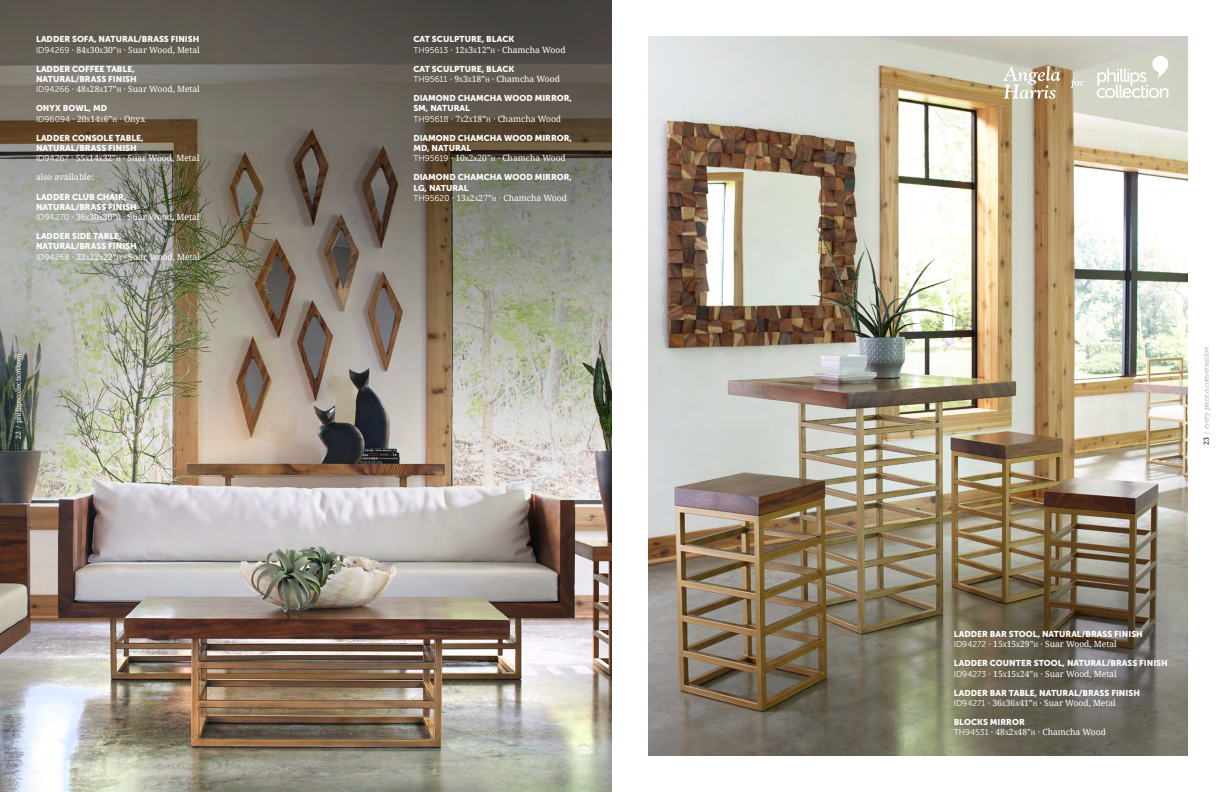
<style>
.page{position:relative;width:1224px;height:792px;background:#fff}
.page>*{position:absolute;margin:0;border:0;box-sizing:border-box;transform-origin:0 0}
.t1{font:8.5px "Droid Serif";color:#fff}
.t2{font:8.5px/10.2px "Museo Sans 900";color:#fff}
.t3{font:8.5px "Droid Serif";color:#fff}
.t4{font:italic 7px "Droid Serif";letter-spacing:-.025em;color:#b1b4b6}
.t5{font:7px "Droid Serif";letter-spacing:-.025em;color:#fff}
.s1{font-family:"Museo Sans 300"}
.s2{font-style:inherit}
.s3{font-size:5.9px}
.s4{font-style:normal;color:#000}
.s5{font-style:normal}
</style>
<div class="page">
<img style="left:0;top:0;width:612px;height:792px">
<img style="left:648px;top:36px;width:540px;height:720px">
<svg style="left:1071px;top:78px;width:13px;height:10px"></svg>
<svg style="left:1003px;top:66px;width:57px;height:33px;background:#c6b8a1"></svg>
<svg style="left:1097px;top:56px;width:72px;height:42px"></svg>
<p class="t2" style="left:36px;top:34px;width:165px">LADDER SOFA, NATURAL/BRASS FINISH</p>
<p class="t1" style="left:36px;top:44px;width:165px"><span class="s1">ID94269</span> <span class="s2">· 84</span><span class="s3">X</span><span class="s2">30</span><span class="s3">X</span><span class="s2">30”</span><span class="s3">H</span> <span class="s2">·</span> Suar Wood, Metal</p>
<p class="t2" style="left:36px;top:64px;width:102px">LADDER COFFEE TABLE,<br>NATURAL/BRASS FINISH</p>
<p class="t1" style="left:36px;top:83px;width:165px"><span class="s1">ID94266</span> <span class="s2">· 48</span><span class="s3">X</span><span class="s2">28</span><span class="s3">X</span><span class="s2">17”</span><span class="s3">H</span> <span class="s2">·</span> Suar Wood, Metal</p>
<p class="t2" style="left:36px;top:103px;width:73px">ONYX BOWL, MD</p>
<p class="t3" style="left:36px;top:113px;width:111px"><span class="s1">ID96094</span> · 20<span class="s3">X</span>14<span class="s3">X</span>6”<span class="s3">H</span> · <span class="s2">Onyx</span></p>
<p class="t2" style="left:36px;top:133px;width:109px">LADDER CONSOLE TABLE,<br>NATURAL/BRASS FINISH</p>
<p class="t1" style="left:36px;top:152px;width:165px"><span class="s1">ID94267</span> <span class="s2">· 55</span><span class="s3">X</span><span class="s2">14</span><span class="s3">X</span><span class="s2">32”</span><span class="s3">H</span> <span class="s2">·</span> Suar Wood, Metal</p>
<p class="t1" style="left:36px;top:171px;width:59px">also available:</p>
<p class="t2" style="left:36px;top:191px;width:102px">LADDER CLUB CHAIR,<br>NATURAL/BRASS FINISH</p>
<p class="t1" style="left:36px;top:211px;width:165px"><span class="s1">ID94270</span> <span class="s2">· 36</span><span class="s3">X</span><span class="s2">30</span><span class="s3">X</span><span class="s2">30”</span><span class="s3">H</span> <span class="s2">·</span> Suar Wood, Metal</p>
<p class="t2" style="left:36px;top:231px;width:102px">LADDER SIDE TABLE,<br>NATURAL/BRASS FINISH</p>
<p class="t1" style="left:36px;top:251px;width:166px"><span class="s1">ID94268</span> <span class="s2">· 22</span><span class="s3">X</span><span class="s2">22</span><span class="s3">X</span><span class="s2">22”</span><span class="s3">H</span> <span class="s2">·</span> Suar Wood, Metal</p>
<p class="t5" style="left:13px;top:439px;width:87px;rotate:-90deg">22 / phillipscollection.com</p>
<p class="t2" style="left:413px;top:34px;width:103px">CAT SCULPTURE, BLACK</p>
<p class="t1" style="left:413px;top:44px;width:154px"><span class="s1">TH95613</span> <span class="s2">· 12</span><span class="s3">X</span><span class="s2">3</span><span class="s3">X</span><span class="s2">12”</span><span class="s3">H</span> <span class="s2">·</span> Chamcha Wood</p>
<p class="t2" style="left:413px;top:64px;width:103px">CAT SCULPTURE, BLACK</p>
<p class="t1" style="left:413px;top:73px;width:148px"><span class="s1">TH95611</span> <span class="s2">· 9</span><span class="s3">X</span><span class="s2">3</span><span class="s3">X</span><span class="s2">18”</span><span class="s3">H</span> <span class="s2">·</span> Chamcha Wood</p>
<p class="t2" style="left:413px;top:93px;width:160px">DIAMOND CHAMCHA WOOD MIRROR,<br>SM, NATURAL</p>
<p class="t1" style="left:413px;top:113px;width:149px"><span class="s1">TH95618</span> <span class="s2">· 7</span><span class="s3">X</span><span class="s2">2</span><span class="s3">X</span><span class="s2">18”</span><span class="s3">H</span> <span class="s2">·</span> Chamcha Wood</p>
<p class="t2" style="left:413px;top:133px;width:160px">DIAMOND CHAMCHA WOOD MIRROR,<br>MD, NATURAL</p>
<p class="t1" style="left:413px;top:152px;width:154px"><span class="s1">TH95619</span> <span class="s2">· 10</span><span class="s3">X</span><span class="s2">2</span><span class="s3">X</span><span class="s2">20”</span><span class="s3">H</span> <span class="s2">·</span> Chamcha Wood</p>
<p class="t2" style="left:413px;top:172px;width:160px">DIAMOND CHAMCHA WOOD MIRROR,<br>LG, NATURAL</p>
<p class="t1" style="left:413px;top:192px;width:155px"><span class="s1">TH95620</span> <span class="s2">· 13</span><span class="s3">X</span><span class="s2">2</span><span class="s3">X</span><span class="s2">27”</span><span class="s3">H</span> <span class="s2">·</span> Chamcha Wood</p>
<p class="t4" style="left:1201px;top:445px;width:99px;rotate:-90deg"><span class="s4">23</span> <span class="s5">/</span> every piece a conversation</p>
<p class="t2" style="left:954px;top:629px;width:191px">LADDER BAR STOOL, NATURAL/BRASS FINISH</p>
<p class="t1" style="left:954px;top:638px;width:165px"><span class="s1">ID94272</span> <span class="s2">· 15</span><span class="s3">X</span><span class="s2">15</span><span class="s3">X</span><span class="s2">29”</span><span class="s3">H</span> <span class="s2">·</span> Suar Wood, Metal</p>
<p class="t2" style="left:954px;top:658px;width:216px">LADDER COUNTER STOOL, NATURAL/BRASS FINISH</p>
<p class="t1" style="left:954px;top:668px;width:165px"><span class="s1">ID94273</span> <span class="s2">· 15</span><span class="s3">X</span><span class="s2">15</span><span class="s3">X</span><span class="s2">24”</span><span class="s3">H</span> <span class="s2">·</span> Suar Wood, Metal</p>
<p class="t2" style="left:954px;top:688px;width:188px">LADDER BAR TABLE, NATURAL/BRASS FINISH</p>
<p class="t1" style="left:954px;top:697px;width:164px"><span class="s1">ID94271</span> <span class="s2">· 36</span><span class="s3">X</span><span class="s2">36</span><span class="s3">X</span><span class="s2">41”</span><span class="s3">H</span> <span class="s2">·</span> Suar Wood, Metal</p>
<p class="t2" style="left:954px;top:717px;width:73px">BLOCKS MIRROR</p>
<p class="t1" style="left:954px;top:726px;width:154px"><span class="s1">TH94531</span> <span class="s2">· 48</span><span class="s3">X</span><span class="s2">2</span><span class="s3">X</span><span class="s2">48”</span><span class="s3">H</span> <span class="s2">·</span> Chamcha Wood</p>
</div>
